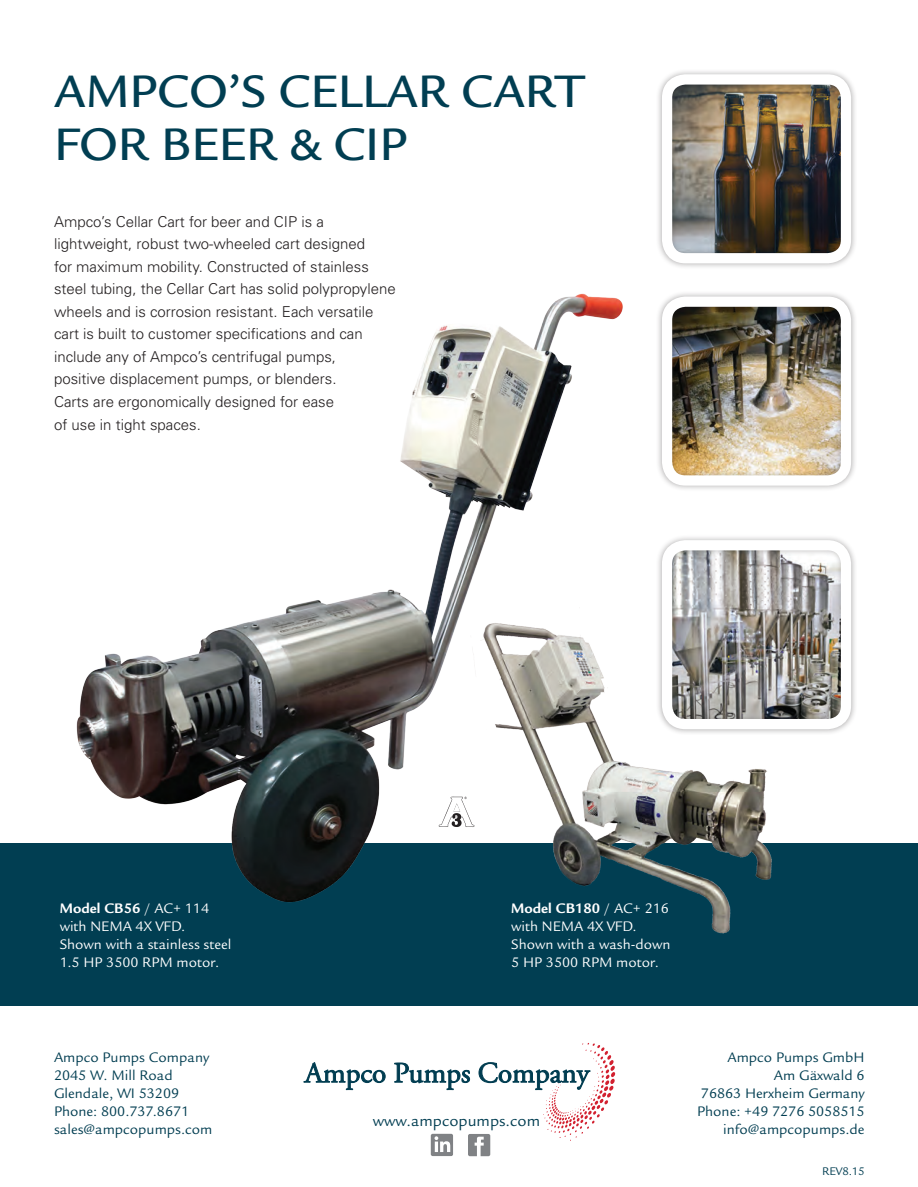
<style>
.page{position:relative;width:918px;height:1187px;background:#fff}
.page>*{position:absolute;margin:0;border:0;box-sizing:border-box;transform-origin:0 0}
.t1{font:500 49.5px/52.5px "Legacy Sans Std";color:#013e52}
.t2{font:16.5px "Legacy Sans Std";color:#013d51}
.t3{font:300 15px/22.5px "Univers LT Std";color:#231f20}
.t4{font:15px/18px "Legacy Sans Std";color:#013d51;text-align:right}
.t5{font:15px/18px "Legacy Sans Std";color:#fff}
.t6{font:12px "Legacy Sans Std";color:#013d51}
.s1{font-weight:700}
</style>
<div class="page">
<svg style="left:304px;top:1062px;width:82px;height:28px"></svg>
<svg style="left:394px;top:1043px;width:221px;height:113px"></svg>
<div style="left:0;top:844px;width:917px;height:162px;background:#013e52"></div>
<div style="left:656px;top:69px;width:201px;height:200px;background:#231f20;opacity:.35"></div>
<div style="left:662px;top:74px;width:189px;height:189px;border:10px solid #fff;border-radius:18px"></div>
<div style="left:656px;top:291px;width:201px;height:201px;background:#231f20;opacity:.35"></div>
<div style="left:662px;top:296px;width:189px;height:189px;border:10px solid #fff;border-radius:18px"></div>
<div style="left:656px;top:534px;width:201px;height:201px;background:#231f20;opacity:.35"></div>
<div style="left:662px;top:540px;width:189px;height:189px;border:10px solid #fff;border-radius:18px"></div>
<img style="left:54px;top:293px;width:569px;height:610px">
<img style="left:459px;top:608px;width:324px;height:326px">
<h1 class="t1" style="left:54px;top:66px;width:531px">AMPCO’S CELLAR CART<br>FOR BEER &amp; CIP</h1>
<p class="t3" style="left:54px;top:210px;width:343px">Ampco’s Cellar Cart for beer and CIP is a lightweight, robust two-wheeled cart designed<br>for maximum mobility. Constructed of stainless steel tubing, the Cellar Cart has solid polypropylene wheels and is corrosion resistant. Each versatile cart is built to customer specifications and can include any of Ampco’s centrifugal pumps,<br>positive displacement pumps, or blenders.<br>Carts are ergonomically designed for ease<br>of use in tight spaces.</p>
<p class="t5" style="left:60px;top:900px;width:173px"><span class="s1">Model CB56</span> / AC+ 114 with NEMA 4X VFD.<br>Shown with a stainless steel<br>1.5 HP 3500 RPM motor.</p>
<p class="t4" style="left:54px;top:1048px;width:160px;text-align:left">Ampco Pumps Company<br>2045 W. Mill Road<br>Glendale, WI 53209<br>Phone: 800.737.8671 sales@ampcopumps.com</p>
<p class="t5" style="left:511px;top:900px;width:161px"><span class="s1">Model CB180</span> / AC+ 216 with NEMA 4X VFD.<br>Shown with a wash-down<br>5 HP 3500 RPM motor.</p>
<p class="t2" style="left:373px;top:1111px;width:169px">www.ampcopumps.com</p>
<p class="t4" style="left:697px;top:1048px;width:169px">Ampco Pumps GmbH<br>Am Gäxwald 6<br>76863 Herxheim Germany<br>Phone: +49 7276 5058515 info@ampcopumps.de</p>
<p class="t6" style="left:822px;top:1164px;width:44px">REV8.15</p>
</div>
